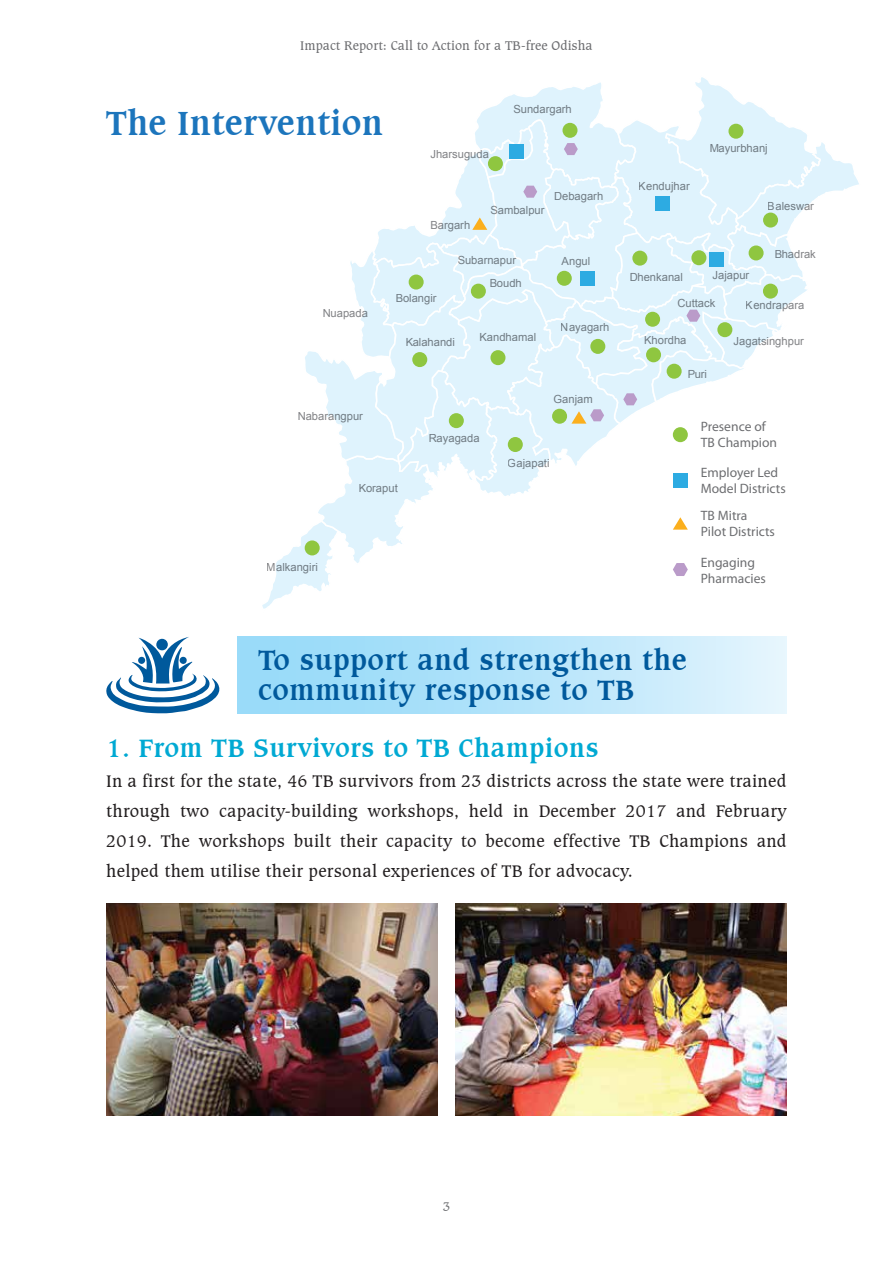
<style>
.page{position:relative;width:893px;height:1263px;background:#fff}
.page>*{position:absolute;margin:0;border:0;box-sizing:border-box;transform-origin:0 0}
.t1{font:700 36px "Caxton BT";color:#1c75bc}
.t2{font:700 30px/30px "Caxton BT";letter-spacing:.01em;color:#00599c}
.t3{font:700 27px "Caxton BT";letter-spacing:.01em;color:#00a9d3}
.t4{font:18px/30px "Caxton BT";letter-spacing:.01em;color:#231f20;text-align:justify}
.t5{font:13.65px/16.4px "Myriad Pro";color:#6d6e71}
.t6{font:13.5px "Caxton BT";color:#6d6e71}
.t7{font:11.25px "Arial";color:#818285}
</style>
<div class="page">
<img style="left:106px;top:903px;width:331px;height:212px">
<img style="left:456px;top:903px;width:331px;height:212px">
<div style="left:238px;top:637px;width:549px;height:76px;background:linear-gradient(to right,#8fd7f8,#e0f3fd)"></div>
<svg style="left:106px;top:637px;width:114px;height:77px"></svg>
<svg style="left:262px;top:77px;width:597px;height:532px"></svg>
<p class="t6" style="left:300px;top:37px;width:294px">Impact Report: Call to Action for a TB-free Odisha</p>
<h1 class="t1" style="left:106px;top:101px;width:279px">The Intervention</h1>
<p class="t7" style="left:323px;top:306px;width:47px">Nuapada</p>
<p class="t7" style="left:430px;top:147px;width:60px">Jharsuguda</p>
<p class="t7" style="left:513px;top:102px;width:60px">Sundargarh</p>
<p class="t7" style="left:554px;top:189px;width:51px">Debagarh</p>
<p class="t7" style="left:430px;top:218px;width:41px">Bargarh</p>
<p class="t7" style="left:490px;top:202px;width:56px">Sambalpur</p>
<p class="t7" style="left:458px;top:253px;width:60px">Subarnapur</p>
<p class="t7" style="left:396px;top:291px;width:43px">Bolangir</p>
<p class="t7" style="left:405px;top:335px;width:51px">Kalahandi</p>
<p class="t7" style="left:489px;top:275px;width:34px">Boudh</p>
<p class="t7" style="left:479px;top:329px;width:58px">Kandhamal</p>
<p class="t7" style="left:562px;top:254px;width:30px">Angul</p>
<p class="t7" style="left:561px;top:320px;width:50px">Nayagarh</p>
<p class="t7" style="left:298px;top:409px;width:67px">Nabarangpur</p>
<p class="t7" style="left:429px;top:431px;width:53px">Rayagada</p>
<p class="t7" style="left:554px;top:392px;width:41px">Ganjam</p>
<p class="t7" style="left:508px;top:455px;width:43px">Gajapati</p>
<p class="t7" style="left:267px;top:560px;width:53px">Malkangiri</p>
<p class="t7" style="left:359px;top:481px;width:41px">Koraput</p>
<p class="t7" style="left:639px;top:179px;width:53px">Kendujhar</p>
<p class="t7" style="left:709px;top:141px;width:60px">Mayurbhanj</p>
<p class="t7" style="left:768px;top:199px;width:48px">Baleswar</p>
<p class="t7" style="left:774px;top:247px;width:43px">Bhadrak</p>
<p class="t7" style="left:713px;top:267px;width:38px">Jajapur</p>
<p class="t7" style="left:677px;top:296px;width:39px">Cuttack</p>
<p class="t7" style="left:644px;top:333px;width:44px">Khordha</p>
<p class="t7" style="left:629px;top:269px;width:55px">Dhenkanal</p>
<p class="t7" style="left:746px;top:298px;width:60px">Kendrapara</p>
<p class="t7" style="left:734px;top:334px;width:72px">Jagatsinghpur</p>
<p class="t7" style="left:687px;top:366px;width:21px">Puri</p>
<p class="t5" style="left:701px;top:418px;width:78px">Presence of<br>TB Champion</p>
<p class="t5" style="left:701px;top:464px;width:86px">Employer Led<br>Model Districts</p>
<p class="t5" style="left:701px;top:507px;width:76px">TB Mitra<br>Pilot Districts</p>
<p class="t5" style="left:701px;top:554px;width:67px">Engaging<br>Pharmacies</p>
<h2 class="t2" style="left:258px;top:644px;width:430px">To support and strengthen the community response to TB</h2>
<h3 class="t3" style="left:106px;top:730px;width:494px">1. From TB Survivors to TB Champions</h3>
<p class="t4" style="left:106px;top:765px;width:682px">In a first for the state, 46 TB survivors from 23 districts across the state were trained through two capacity-building workshops, held in December 2017 and February 2019. The workshops built their capacity to become effective TB Champions and helped them utilise their personal experiences of TB for advocacy.</p>
<p class="t6" style="left:443px;top:1198px;width:9px">3</p>
</div>
